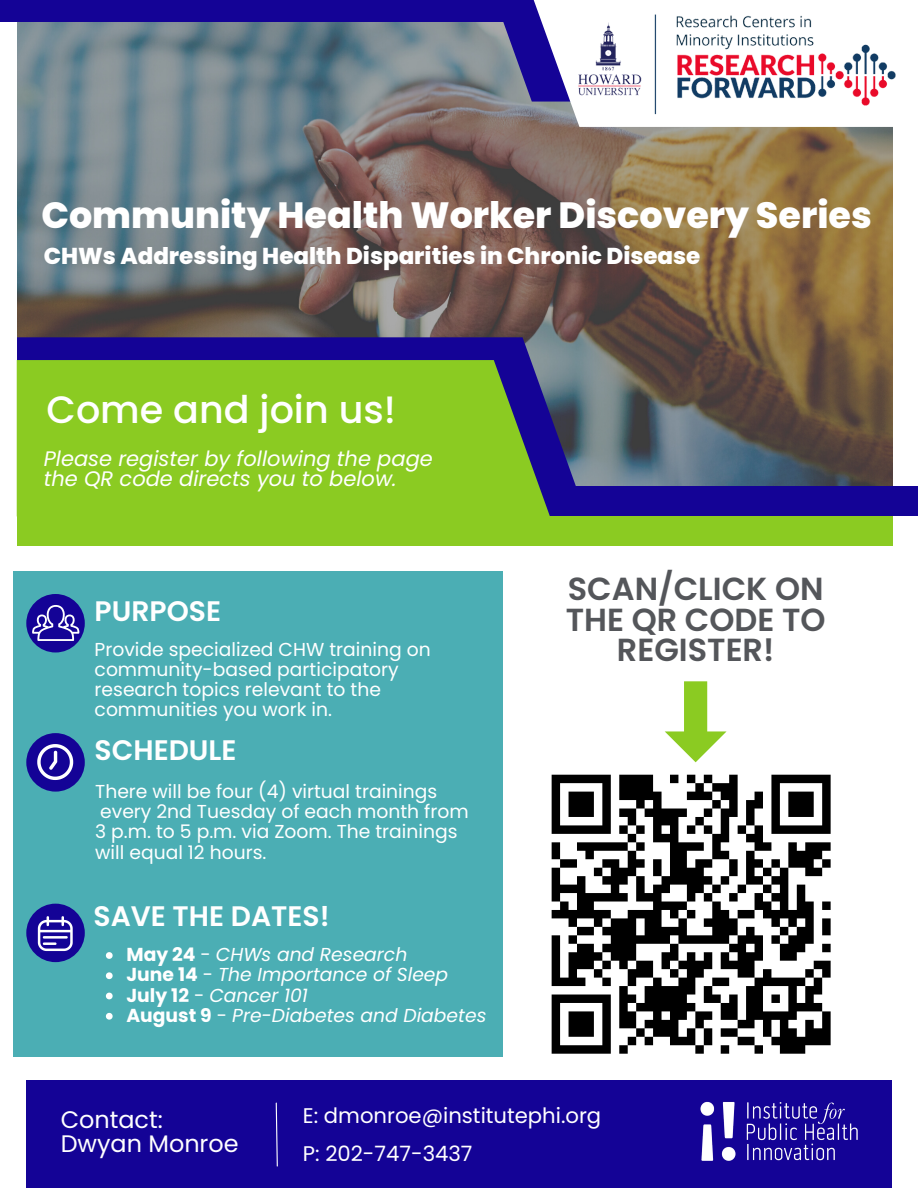
<style>
.page{position:relative;width:918px;height:1188px;background:#fff}
.page>*{position:absolute;margin:0;border:0;box-sizing:border-box;transform-origin:0 0}
.t1{font:500 38.1px "Poppins";color:#fff}
.t2{font:800 36.45px "Poppins";color:#fff}
.t3{font:600 31.95px/30.3px "Poppins";color:#54565a;text-align:center}
.t4{font:600 28.2px "Poppins";color:#fff}
.t5{font:23.85px "Poppins";color:#fff}
.t6{font:800 22.95px "Poppins";color:#fff}
.t7{font:21.15px "Poppins";color:#fff}
.t8{font:italic 21px/20.2px "Poppins";color:#fff}
.t9{font:18.75px/20.2px "Poppins";color:#fff}
.t10{font:italic 18.75px "Poppins";color:#fff}
.s1{font-weight:700;font-style:normal}
.s2{font-style:normal}
</style>
<div class="page">
<img style="left:17px;top:22px;width:875px;height:465px">
<div style="left:0;top:0;width:582px;height:22px;background:#140396"></div>
<div style="left:362px;top:487px;width:556px;height:29px;background:#140396"></div>
<div style="left:17px;top:516px;width:875px;height:30px;background:#8bcb22"></div>
<svg style="left:489px;top:22px;width:39px;height:80px;background:#6a6d98"></svg>
<svg style="left:528px;top:0;width:365px;height:127px"></svg>
<svg style="left:17px;top:337px;width:565px;height:150px;background:#27208e"></svg>
<div style="left:17px;top:360px;width:533px;height:156px;background:#8bcb22"></div>
<div style="left:14px;top:571px;width:489px;height:486px;background:#49adb3"></div>
<div style="left:26px;top:733px;width:59px;height:59px;background:#140396;border-radius:50%"></div>
<div style="left:26px;top:594px;width:59px;height:59px;background:#140396;border-radius:50%"></div>
<div style="left:26px;top:904px;width:59px;height:58px;background:#140396;border-radius:50%"></div>
<img style="left:561px;top:5px;width:335px;height:115px">
<svg style="left:38px;top:916px;width:35px;height:35px"></svg>
<svg style="left:37px;top:744px;width:36px;height:36px"></svg>
<svg style="left:32px;top:605px;width:47px;height:36px"></svg>
<div style="left:26px;top:1080px;width:865px;height:108px;background:#140396"></div>
<svg style="left:275px;top:1102px;width:3px;height:65px"></svg>
<img style="left:700px;top:1101px;width:158px;height:60px">
<svg style="left:665px;top:681px;width:62px;height:81px"></svg>
<svg style="left:552px;top:775px;width:279px;height:279px"></svg>
<svg style="left:106px;top:952px;width:7px;height:7px"></svg>
<svg style="left:106px;top:972px;width:7px;height:7px"></svg>
<svg style="left:106px;top:993px;width:7px;height:6px"></svg>
<svg style="left:106px;top:1013px;width:7px;height:7px"></svg>
<p class="t2" style="left:41px;top:190px;width:832px">Community Health Worker Discovery Series</p>
<p class="t6" style="left:44px;top:240px;width:658px">CHWs Addressing Health Disparities in Chronic Disease</p>
<p class="t1" style="left:47px;top:383px;width:351px">Come and join us!</p>
<p class="t8" style="left:44px;top:449px;width:391px">Please register by following the page the QR code directs you to below.</p>
<p class="t4" style="left:95px;top:591px;width:128px">PURPOSE</p>
<p class="t9" style="left:95px;top:639px;width:338px">Provide specialized CHW training on community-based participatory research topics relevant to the communities you work in.</p>
<p class="t4" style="left:95px;top:730px;width:143px">SCHEDULE</p>
<p class="t9" style="left:95px;top:781px;width:375px">There will be four (4) virtual trainings every 2nd Tuesday of each month from 3 p.m. to 5 p.m. via Zoom. The trainings will equal 12 hours.</p>
<p class="t4" style="left:93px;top:897px;width:238px">SAVE THE DATES!</p>
<p class="t10" style="left:127px;top:941px;width:282px"><span class="s1">May 24</span> <span class="s2">-</span> CHWs and Research</p>
<p class="t10" style="left:127px;top:962px;width:323px"><span class="s1">June 14</span> <span class="s2">-</span> The Importance of Sleep</p>
<p class="t10" style="left:127px;top:982px;width:183px"><span class="s1">July 12</span> <span class="s2">-</span> Cancer 101</p>
<p class="t10" style="left:127px;top:1002px;width:361px"><span class="s1">August 9</span> <span class="s2">-</span> Pre-Diabetes and Diabetes</p>
<p class="t3" style="left:566px;top:574px;width:261px">SCAN/CLICK ON<br>THE QR CODE TO<br>REGISTER!</p>
<p class="t5" style="left:61px;top:1103px;width:104px">Contact:</p>
<p class="t5" style="left:61px;top:1126px;width:179px">Dwyan Monroe</p>
<p class="t7" style="left:303px;top:1100px;width:300px">E: dmonroe@institutephi.org</p>
<p class="t7" style="left:303px;top:1139px;width:171px">P: 202-747-3437</p>
</div>
